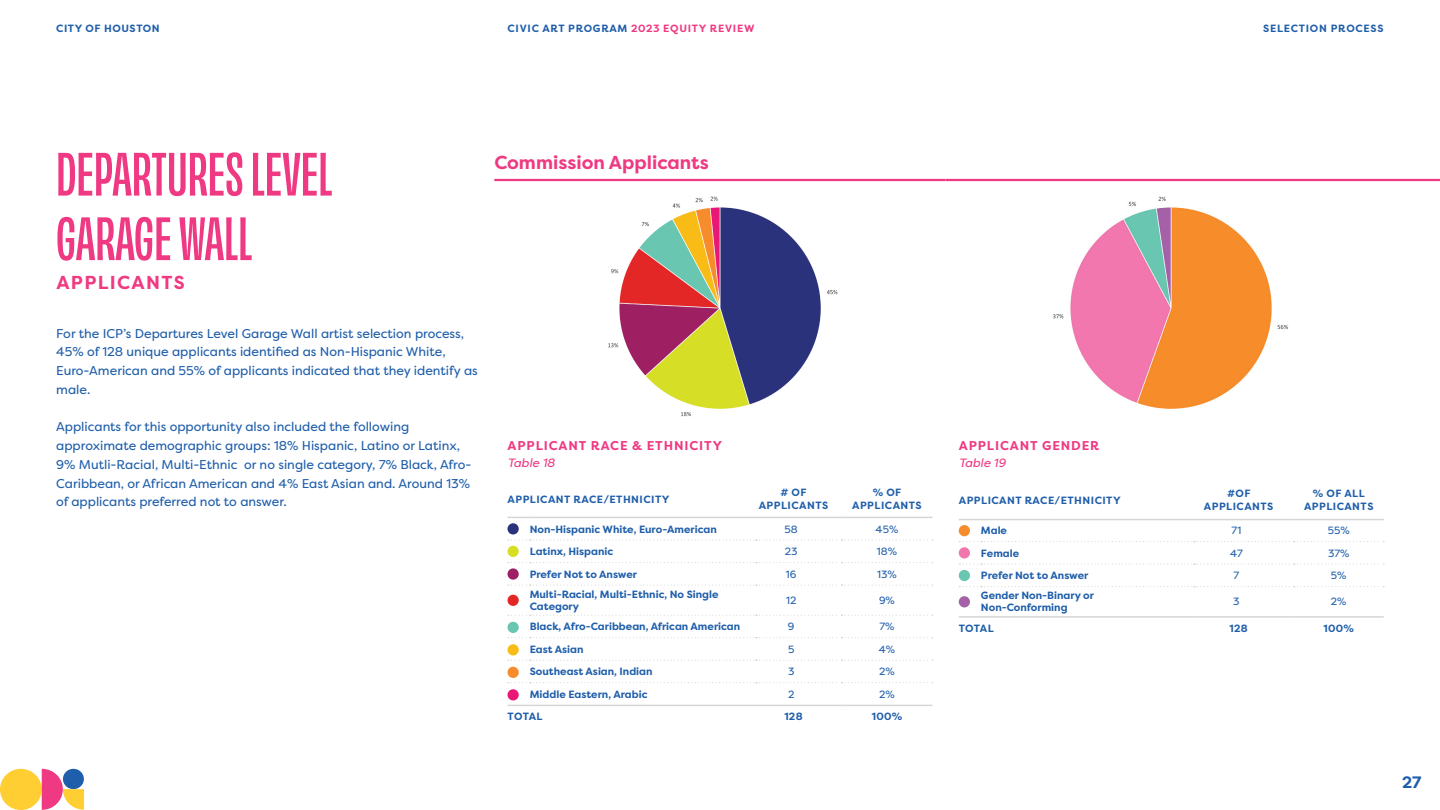
<style>
.page{position:relative;width:1440px;height:810px;background:#fff}
.page>*{position:absolute;margin:0;border:0;box-sizing:border-box;transform-origin:0 0}
.t1{font:57px/64.5px "Obviously Cond Semi";letter-spacing:.005em;color:#ef3982}
.t2{font:700 18.75px "Filson Pro";color:#ef3982}
.t3{font:700 18.75px "Filson Pro";letter-spacing:.07em;color:#ef3982}
.t4{font:700 16.5px "Filson Pro";color:#1f5eaa}
.t5{font:12.75px/18.8px "Filson Pro";color:#1f5eaa}
.t6{font:700 12.75px "Filson Pro";letter-spacing:.07em;color:#ef3982}
.t7{font:italic 12px "Filson Pro";color:#ef3982}
.t8{font:700 10.5px/12px "Filson Pro";color:#1f5eaa}
.t9{font:700 10.5px/12.6px "Filson Pro";letter-spacing:.045em;color:#1f5eaa;text-align:center}
.t10{font:10.5px "Filson Pro";color:#1f5eaa}
.t11{font:700 10.5px "Filson Pro";letter-spacing:.07em;color:#ef3982}
.t12{font:700 10.5px "Filson Pro";letter-spacing:.07em;color:#1f5eaa}
.t13{font:700 10.5px "Filson Pro";letter-spacing:.05em;color:#1f5eaa}
.s1{color:#1f5eaa}
</style>
<div class="page">
<div style="left:0;top:769px;width:42px;height:41px;background:#ffce32;border-radius:50%"></div>
<svg style="left:42px;top:769px;width:42px;height:41px"></svg>
<hr style="left:494px;top:179px;width:452px;height:2px;background:#ef3982">
<hr style="left:946px;top:179px;width:494px;height:2px;background:#ef3982">
<img style="left:608px;top:196px;width:230px;height:221px">
<img style="left:1053px;top:196px;width:235px;height:213px">
<svg style="left:959px;top:564px;width:425px;height:1px"></svg>
<svg style="left:959px;top:586px;width:425px;height:1px"></svg>
<svg style="left:959px;top:541px;width:425px;height:1px"></svg>
<hr style="left:1294px;top:519px;width:90px;height:1px;background:#d6d6d5">
<hr style="left:1294px;top:616px;width:90px;height:2px;background:#d6d6d5">
<hr style="left:1194px;top:519px;width:100px;height:1px;background:#d6d6d5">
<hr style="left:1194px;top:616px;width:100px;height:2px;background:#d6d6d5">
<svg style="left:959px;top:519px;width:22px;height:1px"></svg>
<hr style="left:981px;top:519px;width:213px;height:1px;background:#d6d6d5">
<hr style="left:959px;top:616px;width:22px;height:2px;background:#d6d6d5">
<hr style="left:981px;top:616px;width:213px;height:2px;background:#d6d6d5">
<div style="left:959px;top:525px;width:11px;height:11px;background:#f68c2b;border-radius:50%"></div>
<div style="left:959px;top:547px;width:11px;height:12px;background:#f077ad;border-radius:50%"></div>
<div style="left:959px;top:570px;width:11px;height:11px;background:#68c6b1;border-radius:50%"></div>
<div style="left:959px;top:596px;width:11px;height:11px;background:#a461a7;border-radius:50%"></div>
<svg style="left:508px;top:562px;width:425px;height:1px"></svg>
<svg style="left:508px;top:585px;width:425px;height:1px"></svg>
<svg style="left:508px;top:615px;width:425px;height:1px"></svg>
<svg style="left:508px;top:637px;width:425px;height:1px"></svg>
<svg style="left:508px;top:660px;width:425px;height:1px"></svg>
<svg style="left:508px;top:682px;width:425px;height:1px"></svg>
<svg style="left:508px;top:540px;width:425px;height:1px"></svg>
<hr style="left:841px;top:517px;width:91px;height:1px;background:#d6d6d5">
<hr style="left:841px;top:705px;width:91px;height:1px;background:#d6d6d5">
<hr style="left:756px;top:517px;width:85px;height:1px;background:#d6d6d5">
<hr style="left:756px;top:705px;width:85px;height:1px;background:#d6d6d5">
<svg style="left:507px;top:517px;width:23px;height:1px"></svg>
<hr style="left:530px;top:517px;width:226px;height:1px;background:#d6d6d5">
<svg style="left:507px;top:705px;width:23px;height:1px"></svg>
<hr style="left:530px;top:705px;width:226px;height:1px;background:#d6d6d5">
<div style="left:507px;top:523px;width:12px;height:12px;background:#2b327c;border-radius:50%"></div>
<div style="left:507px;top:546px;width:12px;height:11px;background:#d7df24;border-radius:50%"></div>
<div style="left:507px;top:568px;width:12px;height:12px;background:#9e2064;border-radius:50%"></div>
<div style="left:507px;top:595px;width:12px;height:11px;background:#e22726;border-radius:50%"></div>
<div style="left:507px;top:622px;width:12px;height:11px;background:#68c6b1;border-radius:50%"></div>
<div style="left:507px;top:644px;width:12px;height:11px;background:#f9bc16;border-radius:50%"></div>
<div style="left:507px;top:667px;width:12px;height:11px;background:#f68c2b;border-radius:50%"></div>
<div style="left:507px;top:689px;width:12px;height:11px;background:#e91776;border-radius:50%"></div>
<p class="t13" style="left:56px;top:22px;width:105px">CITY OF HOUSTON</p>
<p class="t11" style="left:508px;top:22px;width:248px"><span class="s1">CIVIC ART PROGRAM</span> 2023 EQUITY REVIEW</p>
<p class="t12" style="left:1263px;top:22px;width:122px">SELECTION PROCESS</p>
<h1 class="t1" style="left:56px;top:137px;width:277px">DEPARTURES LEVEL<br>GARAGE WALL</h1>
<h2 class="t3" style="left:56px;top:270px;width:130px">APPLICANTS</h2>
<p class="t5" style="left:56px;top:323px;width:423px">For the ICP’s Departures Level Garage Wall artist selection process, 45% of 128 unique applicants identified as Non-Hispanic White, Euro-American and 55% of applicants indicated that they identify as male.</p>
<p class="t5" style="left:56px;top:417px;width:417px">Applicants for this opportunity also included the following approximate demographic groups: 18% Hispanic, Latino or Latinx, 9% Mutli-Racial, Multi-Ethnic or no single category, 7% Black, Afro-Caribbean, or African American and 4% East Asian and. Around 13% of applicants preferred not to answer.</p>
<h2 class="t2" style="left:494px;top:150px;width:216px">Commission Applicants</h2>
<p class="t6" style="left:508px;top:438px;width:216px">APPLICANT RACE &amp; ETHNICITY</p>
<p class="t7" style="left:507px;top:454px;width:49px">Table 18</p>
<p class="t9" style="left:508px;top:493px;width:163px">APPLICANT RACE/ETHNICITY</p>
<p class="t9" style="left:759px;top:487px;width:71px"># OF<br>APPLICANTS</p>
<p class="t9" style="left:852px;top:487px;width:71px">% OF<br>APPLICANTS</p>
<p class="t8" style="left:530px;top:523px;width:189px">Non-Hispanic White, Euro-American</p>
<p class="t10" style="left:785px;top:522px;width:15px">58</p>
<p class="t10" style="left:876px;top:522px;width:24px">45%</p>
<p class="t8" style="left:530px;top:546px;width:85px">Latinx, Hispanic</p>
<p class="t10" style="left:785px;top:544px;width:14px">23</p>
<p class="t10" style="left:877px;top:544px;width:22px">18%</p>
<p class="t8" style="left:530px;top:568px;width:109px">Prefer Not to Answer</p>
<p class="t10" style="left:786px;top:567px;width:12px">16</p>
<p class="t10" style="left:877px;top:567px;width:21px">13%</p>
<p class="t8" style="left:530px;top:588px;width:190px">Multi-Racial, Multi-Ethnic, No Single<br>Category</p>
<p class="t10" style="left:786px;top:593px;width:12px">12</p>
<p class="t10" style="left:879px;top:593px;width:17px">9%</p>
<p class="t8" style="left:530px;top:621px;width:212px">Black, Afro-Caribbean, African American</p>
<p class="t10" style="left:788px;top:620px;width:8px">9</p>
<p class="t10" style="left:879px;top:620px;width:17px">7%</p>
<p class="t8" style="left:530px;top:643px;width:55px">East Asian</p>
<p class="t10" style="left:788px;top:642px;width:8px">5</p>
<p class="t10" style="left:879px;top:642px;width:18px">4%</p>
<p class="t8" style="left:530px;top:666px;width:124px">Southeast Asian, Indian</p>
<p class="t10" style="left:788px;top:665px;width:8px">3</p>
<p class="t10" style="left:879px;top:665px;width:17px">2%</p>
<p class="t8" style="left:530px;top:688px;width:119px">Middle Eastern, Arabic</p>
<p class="t10" style="left:788px;top:687px;width:8px">2</p>
<p class="t10" style="left:879px;top:687px;width:17px">2%</p>
<p class="t8" style="left:508px;top:711px;width:36px">TOTAL</p>
<p class="t8" style="left:784px;top:711px;width:20px">128</p>
<p class="t8" style="left:872px;top:711px;width:32px">100%</p>
<p class="t6" style="left:959px;top:437px;width:142px">APPLICANT GENDER</p>
<p class="t7" style="left:959px;top:454px;width:48px">Table 19</p>
<p class="t9" style="left:959px;top:494px;width:163px">APPLICANT RACE/ETHNICITY</p>
<p class="t9" style="left:1204px;top:488px;width:71px">#OF<br>APPLICANTS</p>
<p class="t9" style="left:1304px;top:488px;width:71px">% OF ALL<br>APPLICANTS</p>
<p class="t8" style="left:981px;top:525px;width:28px">Male</p>
<p class="t10" style="left:1232px;top:524px;width:11px">71</p>
<p class="t10" style="left:1328px;top:524px;width:23px">55%</p>
<p class="t8" style="left:981px;top:547px;width:40px">Female</p>
<p class="t10" style="left:1230px;top:546px;width:14px">47</p>
<p class="t10" style="left:1328px;top:546px;width:23px">37%</p>
<p class="t8" style="left:981px;top:570px;width:109px">Prefer Not to Answer</p>
<p class="t10" style="left:1234px;top:568px;width:7px">7</p>
<p class="t10" style="left:1331px;top:568px;width:17px">5%</p>
<p class="t8" style="left:981px;top:590px;width:115px">Gender Non-Binary or<br>Non-Conforming</p>
<p class="t10" style="left:1233px;top:595px;width:8px">3</p>
<p class="t10" style="left:1331px;top:595px;width:17px">2%</p>
<p class="t8" style="left:959px;top:622px;width:36px">TOTAL</p>
<p class="t8" style="left:1230px;top:622px;width:20px">128</p>
<p class="t8" style="left:1324px;top:622px;width:32px">100%</p>
<p class="t4" style="left:1402px;top:772px;width:21px">27</p>
</div>
